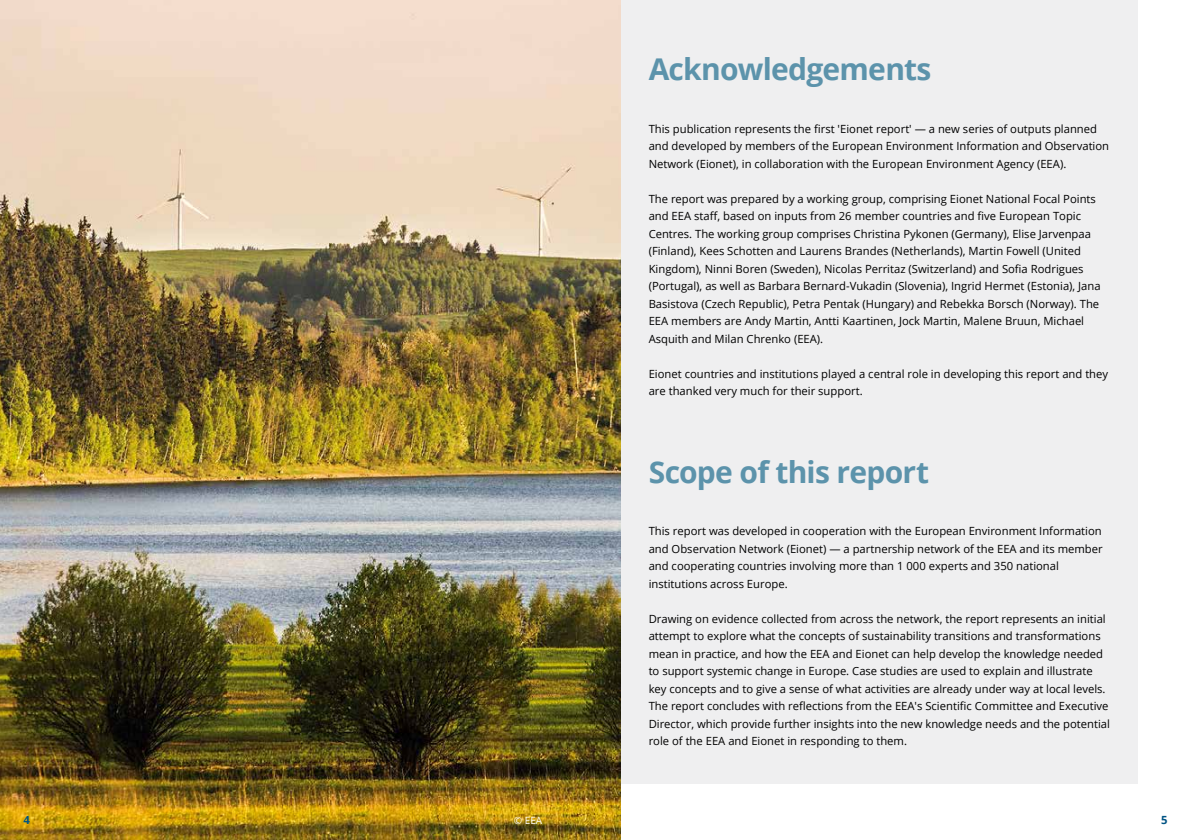
<style>
.page{position:relative;width:1191px;height:840px;background:#fff}
.page>*{position:absolute;margin:0;border:0;box-sizing:border-box;transform-origin:0 0}
.t1{font:700 30px "Open Sans";letter-spacing:-.025em;color:#5c93ab}
.t2{font:11.25px/17.5px "Open Sans";color:#000}
.t3{font:700 11.25px "Open Sans";color:#005484}
.t4{font:10px "Open Sans";color:#fff}
</style>
<div class="page">
<div style="left:595px;top:0;width:542px;height:783px;background:#efeff0"></div>
<img style="left:0;top:0;width:620px;height:840px">
<h1 class="t1" style="left:648px;top:48px;width:284px">Acknowledgements</h1>
<p class="t2" style="left:648px;top:119px;width:462px">This publication represents the first 'Eionet report' — a new series of outputs planned and developed by members of the European Environment Information and Observation<br>Network (Eionet), in collaboration with the European Environment Agency (EEA).</p>
<p class="t2" style="left:648px;top:189px;width:453px">The report was prepared by a working group, comprising Eionet National Focal Points and EEA staff, based on inputs from 26 member countries and five European Topic Centres. The working group comprises Christina Pykonen (Germany), Elise Jarvenpaa (Finland), Kees Schotten and Laurens Brandes (Netherlands), Martin Fowell (United Kingdom), Ninni Boren (Sweden), Nicolas Perritaz (Switzerland) and Sofia Rodrigues (Portugal), as well as Barbara Bernard-Vukadin (Slovenia), Ingrid Hermet (Estonia), Jana Basistova (Czech Republic), Petra Pentak (Hungary) and Rebekka Borsch (Norway). The EEA members are Andy Martin, Antti Kaartinen, Jock Martin, Malene Bruun, Michael Asquith and Milan Chrenko (EEA).</p>
<p class="t2" style="left:648px;top:364px;width:461px">Eionet countries and institutions played a central role in developing this report and they are thanked very much for their support.</p>
<h1 class="t1" style="left:648px;top:450px;width:282px">Scope of this report</h1>
<p class="t2" style="left:648px;top:522px;width:455px">This report was developed in cooperation with the European Environment Information and Observation Network (Eionet) — a partnership network of the EEA and its member and cooperating countries involving more than 1 000 experts and 350 national institutions across Europe.</p>
<p class="t2" style="left:648px;top:609px;width:463px">Drawing on evidence collected from across the network, the report represents an initial attempt to explore what the concepts of sustainability transitions and transformations mean in practice, and how the EEA and Eionet can help develop the knowledge needed to support systemic change in Europe. Case studies are used to explain and illustrate key concepts and to give a sense of what activities are already under way at local levels.<br>The report concludes with reflections from the EEA's Scientific Committee and Executive Director, which provide further insights into the new knowledge needs and the potential role of the EEA and Eionet in responding to them.</p>
<p class="t3" style="left:23px;top:812px;width:8px">4</p>
<p class="t4" style="left:514px;top:813px;width:30px">© EEA</p>
<p class="t3" style="left:1161px;top:812px;width:8px">5</p>
</div>
